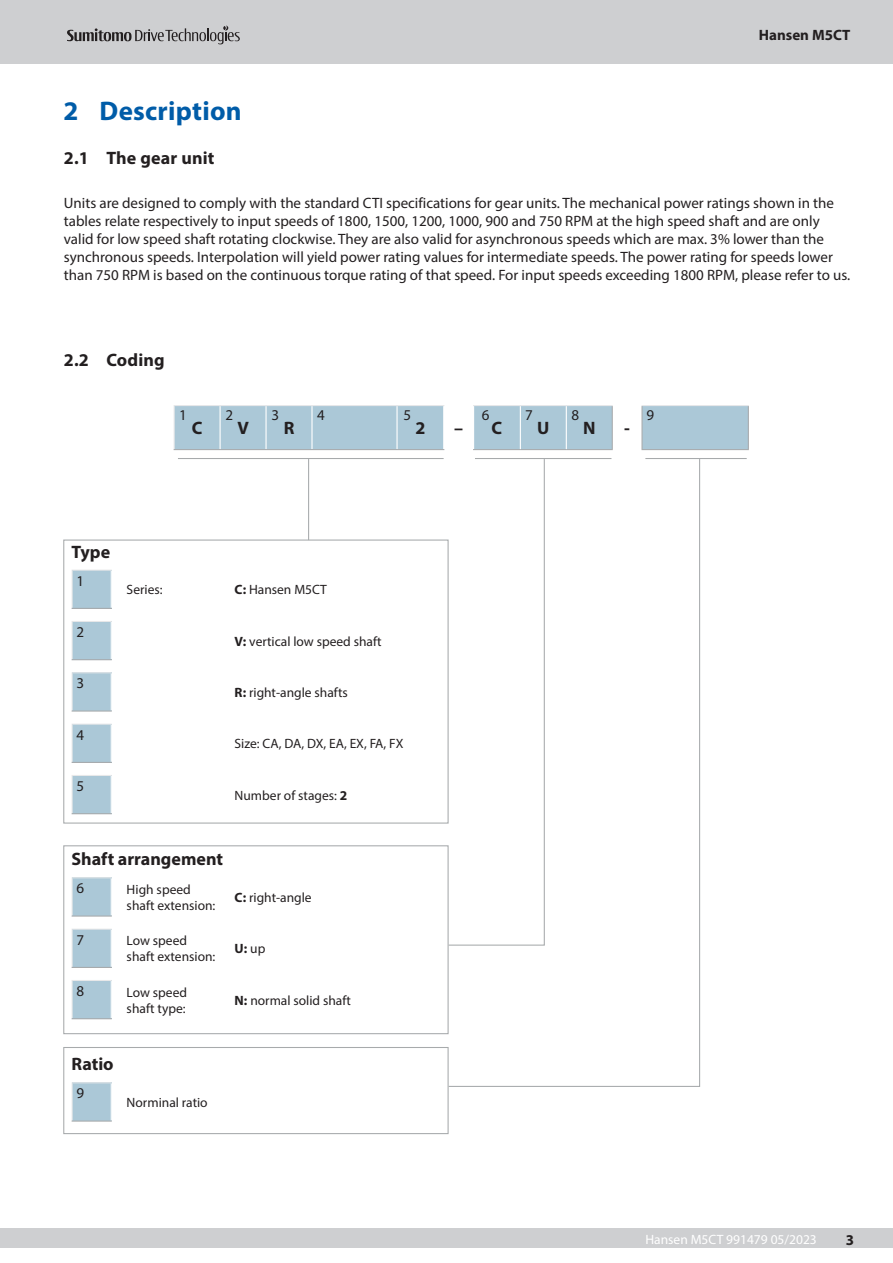
<style>
.page{position:relative;width:893px;height:1263px;background:#fff}
.page>*{position:absolute;margin:0;border:0;box-sizing:border-box;transform-origin:0 0}
.t1{font:700 27px "Myriad Pro";letter-spacing:.01em;color:#005ca8}
.t2{font:700 18px "Myriad Pro";color:#231f20}
.t3{font:15px/18px "Myriad Pro";color:#231f20}
.t4{font:700 15px "Myriad Pro";color:#231f20}
.t5{font:13.5px/16.2px "Myriad Pro";color:#231f20}
.t6{font:13.5px "Myriad Pro";color:#fff}
.t7{font:700 13.5px "Myriad Pro";color:#231f20}
.s1{font-weight:700}
.s2{font-weight:400}
</style>
<div class="page">
<div style="left:0;top:1228px;width:893px;height:19px;background:#cecfd1"></div>
<div style="left:0;top:0;width:893px;height:64px;background:#cecfd1"></div>
<svg style="left:67px;top:26px;width:173px;height:18px"></svg>
<div style="left:72px;top:570px;width:39px;height:38px;background:#abc8d7"></div>
<hr style="left:72px;top:570px;width:40px;height:1px;background:#e7e8e9">
<hr style="left:72px;top:571px;width:1px;height:37px;background:#e7e8e9">
<hr style="left:72px;top:608px;width:40px;height:1px;background:#a7aaac">
<div style="left:72px;top:621px;width:39px;height:39px;background:#abc8d7"></div>
<hr style="left:72px;top:621px;width:40px;height:1px;background:#e7e8e9">
<hr style="left:72px;top:622px;width:1px;height:37px;background:#e7e8e9">
<hr style="left:72px;top:659px;width:40px;height:1px;background:#a7aaac">
<div style="left:72px;top:673px;width:39px;height:38px;background:#abc8d7"></div>
<hr style="left:72px;top:672px;width:40px;height:1px;background:#e7e8e9">
<hr style="left:72px;top:673px;width:1px;height:37px;background:#e7e8e9">
<hr style="left:72px;top:710px;width:40px;height:2px;background:#a7aaac">
<div style="left:72px;top:724px;width:39px;height:38px;background:#abc8d7"></div>
<hr style="left:72px;top:724px;width:40px;height:1px;background:#e7e8e9">
<hr style="left:72px;top:725px;width:1px;height:37px;background:#e7e8e9">
<hr style="left:72px;top:762px;width:40px;height:1px;background:#a7aaac">
<div style="left:72px;top:775px;width:39px;height:39px;background:#abc8d7"></div>
<hr style="left:72px;top:775px;width:40px;height:1px;background:#e7e8e9">
<hr style="left:72px;top:776px;width:1px;height:37px;background:#e7e8e9">
<hr style="left:72px;top:813px;width:40px;height:1px;background:#a7aaac">
<div style="left:72px;top:878px;width:39px;height:38px;background:#abc8d7"></div>
<hr style="left:72px;top:877px;width:40px;height:1px;background:#e7e8e9">
<hr style="left:72px;top:878px;width:1px;height:37px;background:#e7e8e9">
<hr style="left:72px;top:915px;width:40px;height:2px;background:#a7aaac">
<div style="left:72px;top:929px;width:39px;height:38px;background:#abc8d7"></div>
<hr style="left:72px;top:929px;width:40px;height:1px;background:#e7e8e9">
<hr style="left:72px;top:930px;width:1px;height:37px;background:#e7e8e9">
<hr style="left:72px;top:967px;width:40px;height:1px;background:#a7aaac">
<div style="left:72px;top:980px;width:39px;height:39px;background:#abc8d7"></div>
<hr style="left:72px;top:980px;width:40px;height:1px;background:#e7e8e9">
<hr style="left:72px;top:981px;width:1px;height:37px;background:#e7e8e9">
<hr style="left:72px;top:1018px;width:40px;height:1px;background:#a7aaac">
<div style="left:72px;top:1083px;width:39px;height:38px;background:#abc8d7"></div>
<hr style="left:72px;top:1082px;width:40px;height:1px;background:#e7e8e9">
<hr style="left:72px;top:1083px;width:1px;height:37px;background:#e7e8e9">
<hr style="left:72px;top:1120px;width:40px;height:1px;background:#a7aaac">
<svg style="left:175px;top:406px;width:573px;height:44px;background:#b4cddb"></svg>
<hr style="left:220px;top:406px;width:1px;height:43px;background:#fff">
<hr style="left:265px;top:406px;width:2px;height:43px;background:#fff">
<hr style="left:311px;top:406px;width:2px;height:43px;background:#fff">
<hr style="left:396px;top:406px;width:2px;height:43px;background:#fff">
<hr style="left:443px;top:406px;width:1px;height:43px;background:#fff">
<hr style="left:473px;top:406px;width:1px;height:43px;background:#fff">
<hr style="left:520px;top:406px;width:1px;height:43px;background:#fff">
<hr style="left:566px;top:406px;width:1px;height:43px;background:#fff">
<hr style="left:174px;top:405px;width:46px;height:1px;background:#e7e8e9">
<hr style="left:174px;top:406px;width:1px;height:43px;background:#e7e8e9">
<hr style="left:220px;top:405px;width:46px;height:1px;background:#e7e8e9">
<hr style="left:266px;top:405px;width:46px;height:1px;background:#e7e8e9">
<hr style="left:312px;top:405px;width:85px;height:1px;background:#e7e8e9">
<hr style="left:397px;top:405px;width:47px;height:1px;background:#e7e8e9">
<hr style="left:473px;top:405px;width:47px;height:1px;background:#e7e8e9">
<hr style="left:520px;top:405px;width:46px;height:1px;background:#e7e8e9">
<hr style="left:566px;top:405px;width:47px;height:1px;background:#e7e8e9">
<hr style="left:641px;top:405px;width:108px;height:1px;background:#e7e8e9">
<hr style="left:612px;top:406px;width:1px;height:43px;background:#a7aaac">
<hr style="left:641px;top:406px;width:2px;height:43px;background:#a7aaac">
<hr style="left:748px;top:406px;width:1px;height:43px;background:#a7aaac">
<hr style="left:174px;top:449px;width:46px;height:1px;background:#a7aaac">
<hr style="left:220px;top:449px;width:46px;height:1px;background:#a7aaac">
<hr style="left:266px;top:449px;width:46px;height:1px;background:#a7aaac">
<hr style="left:312px;top:449px;width:85px;height:1px;background:#a7aaac">
<hr style="left:397px;top:449px;width:47px;height:1px;background:#a7aaac">
<hr style="left:473px;top:449px;width:47px;height:1px;background:#a7aaac">
<hr style="left:520px;top:449px;width:46px;height:1px;background:#a7aaac">
<hr style="left:566px;top:449px;width:47px;height:1px;background:#a7aaac">
<hr style="left:641px;top:449px;width:108px;height:1px;background:#a7aaac">
<div style="left:63px;top:539px;width:386px;height:285px;border:1px solid #a7aaac"></div>
<div style="left:63px;top:845px;width:386px;height:189px;border:1px solid #a7aaac"></div>
<div style="left:63px;top:1047px;width:386px;height:87px;border:1px solid #a7aaac"></div>
<hr style="left:178px;top:458px;width:266px;height:1px;background:#a7aaac">
<hr style="left:645px;top:458px;width:102px;height:1px;background:#a7aaac">
<hr style="left:308px;top:459px;width:1px;height:81px;background:#a7aaac">
<svg style="left:448px;top:458px;width:253px;height:629px"></svg>
<h1 class="t1" style="left:64px;top:94px;width:180px">2 Description</h1>
<p class="t2" style="left:64px;top:146px;width:152px">2.1 The gear unit</p>
<p class="t4" style="left:759px;top:25px;width:93px">Hansen M5CT</p>
<p class="t3" style="left:64px;top:194px;width:788px">Units are designed to comply with the standard CTI specifications for gear units. The mechanical power ratings shown in the tables relate respectively to input speeds of 1800, 1500, 1200, 1000, 900 and 750 RPM at the high speed shaft and are only valid for low speed shaft rotating clockwise. They are also valid for asynchronous speeds which are max. 3% lower than the synchronous speeds. Interpolation will yield power rating values for intermediate speeds. The power rating for speeds lower than 750 RPM is based on the continuous torque rating of that speed. For input speeds exceeding 1800 RPM, please refer to us.</p>
<p class="t2" style="left:64px;top:348px;width:102px">2.2 Coding</p>
<p class="t3" style="left:179px;top:406px;width:9px">1</p>
<p class="t3" style="left:225px;top:406px;width:9px">2</p>
<p class="t3" style="left:271px;top:406px;width:9px">3</p>
<p class="t3" style="left:317px;top:406px;width:9px">4</p>
<p class="t3" style="left:404px;top:406px;width:9px">5</p>
<p class="t3" style="left:482px;top:406px;width:9px">6</p>
<p class="t3" style="left:525px;top:406px;width:9px">7</p>
<p class="t3" style="left:571px;top:406px;width:9px">8</p>
<p class="t3" style="left:646px;top:406px;width:9px">9</p>
<p class="t2" style="left:192px;top:416px;width:12px">C</p>
<p class="t2" style="left:237px;top:416px;width:13px">V</p>
<p class="t2" style="left:284px;top:416px;width:12px">R</p>
<p class="t2" style="left:415px;top:416px;width:11px">2</p>
<p class="t2" style="left:454px;top:416px;width:50px">– C</p>
<p class="t2" style="left:537px;top:416px;width:14px">U</p>
<p class="t2" style="left:583px;top:416px;width:14px">N</p>
<p class="t2" style="left:624px;top:416px;width:7px">-</p>
<p class="t2" style="left:72px;top:540px;width:40px">Type</p>
<p class="t3" style="left:76px;top:571px;width:9px">1</p>
<p class="t3" style="left:76px;top:623px;width:9px">2</p>
<p class="t3" style="left:76px;top:674px;width:9px">3</p>
<p class="t3" style="left:76px;top:725px;width:9px">4</p>
<p class="t3" style="left:76px;top:777px;width:9px">5</p>
<p class="t5" style="left:127px;top:581px;width:38px">Series:</p>
<p class="t5" style="left:235px;top:581px;width:94px"><span class="s1">C:</span> Hansen M5CT</p>
<p class="t5" style="left:235px;top:633px;width:148px"><span class="s1">V:</span> vertical low speed shaft</p>
<p class="t5" style="left:235px;top:684px;width:115px"><span class="s1">R:</span> right-angle shafts</p>
<p class="t5" style="left:235px;top:735px;width:170px">Size: CA, DA, DX, EA, EX, FA, FX</p>
<p class="t5" style="left:235px;top:787px;width:114px">Number of stages: <span class="s1">2</span></p>
<p class="t2" style="left:72px;top:847px;width:153px">Shaft arrangement</p>
<p class="t3" style="left:76px;top:879px;width:9px">6</p>
<p class="t5" style="left:127px;top:881px;width:90px">High speed shaft extension:</p>
<p class="t5" style="left:235px;top:889px;width:79px"><span class="s1">C:</span> right-angle</p>
<p class="t3" style="left:76px;top:930px;width:9px">7</p>
<p class="t5" style="left:127px;top:932px;width:90px">Low speed shaft extension:</p>
<p class="t7" style="left:235px;top:940px;width:32px">U: <span class="s2">up</span></p>
<p class="t3" style="left:76px;top:982px;width:9px">8</p>
<p class="t5" style="left:127px;top:984px;width:62px">Low speed shaft type:</p>
<p class="t5" style="left:235px;top:992px;width:118px"><span class="s1">N:</span> normal solid shaft</p>
<p class="t2" style="left:72px;top:1052px;width:44px">Ratio</p>
<p class="t3" style="left:76px;top:1084px;width:9px">9</p>
<p class="t5" style="left:127px;top:1094px;width:83px">Norminal ratio</p>
<p class="t6" style="left:645px;top:1231px;width:173px">Hansen M5CT 991479 05/2023</p>
<p class="t4" style="left:846px;top:1230px;width:10px">3</p>
</div>
